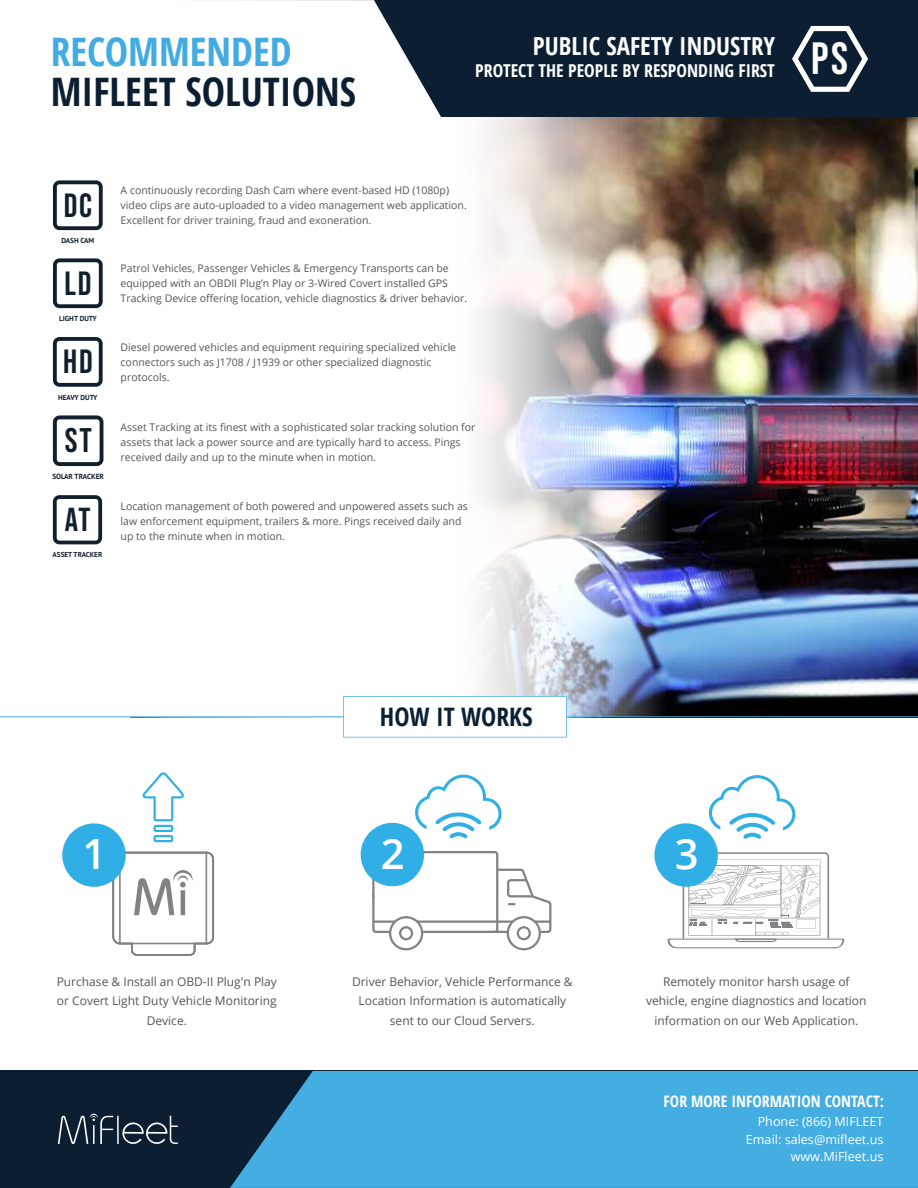
<style>
.page{position:relative;width:918px;height:1188px;background:#fff}
.page>*{position:absolute;margin:0;border:0;box-sizing:border-box;transform-origin:0 0}
.t1{font:45.15px "Bebas Neue";color:#fff}
.t2{font:600 41.85px "Open Sans";color:#fff}
.t3{font:700 condensed 39.3px "Open Sans";color:#0c1f32}
.t4{font:700 condensed 39.3px "Open Sans";color:#42ace2}
.t5{font:34.2px "Bebas Neue";color:#121f2d}
.t6{font:33.6px "Bebas Neue";color:#101f2f}
.t7{font:33.3px "Bebas Neue";color:#121f2d}
.t8{font:700 condensed 25.5px "Open Sans";color:#0b2033}
.t9{font:700 condensed 24.9px "Open Sans";color:#fff}
.t10{font:700 condensed 17.7px "Open Sans";color:#fff}
.t11{font:700 condensed 15.75px "Open Sans";color:#fff}
.t12{font:12.6px/17.4px "Open Sans";color:#fff;text-align:right}
.t13{font:12px/19.5px "Open Sans";color:#555554;text-align:center}
.t14{font:10.5px/15px "Open Sans";color:#555554}
.t15{font:700 7.35px "PT Sans";color:#121f2d}
.t16{font:700 7.2px "PT Sans";color:#101f2f}
.t17{font:700 7.2px "PT Sans";color:#121f2d}
</style>
<div class="page">
<div style="left:0;top:1071px;width:918px;height:117px;background:#0c1f32"></div>
<svg style="left:230px;top:1071px;width:688px;height:117px;fill:#44ade2"></svg>
<svg style="left:58px;top:1114px;width:55px;height:30px"></svg>
<hr style="left:117px;top:1116px;width:2px;height:28px;background:#fff">
<svg style="left:122px;top:1116px;width:56px;height:28px"></svg>
<img style="left:52px;top:117px;width:864px;height:599px">
<svg style="left:53px;top:258px;width:50px;height:50px"></svg>
<svg style="left:53px;top:337px;width:50px;height:50px"></svg>
<svg style="left:53px;top:415px;width:50px;height:51px"></svg>
<svg style="left:53px;top:495px;width:49px;height:49px"></svg>
<svg style="left:53px;top:180px;width:50px;height:50px"></svg>
<hr style="left:0;top:716px;width:918px;height:1px;background:#45ade2">
<svg style="left:343px;top:696px;width:224px;height:42px"></svg>
<svg style="left:667px;top:852px;width:178px;height:96px"></svg>
<svg style="left:709px;top:775px;width:86px;height:64px"></svg>
<div style="left:654px;top:823px;width:64px;height:64px;background:#2fafe5;border-radius:50%"></div>
<div style="left:507px;top:916px;width:34px;height:34px;border:2px solid #808285;border-radius:50%"></div>
<div style="left:517px;top:926px;width:14px;height:14px;border:2px solid #808285;border-radius:50%"></div>
<div style="left:389px;top:916px;width:34px;height:34px;border:2px solid #808285;border-radius:50%"></div>
<div style="left:399px;top:926px;width:14px;height:14px;border:2px solid #808285;border-radius:50%"></div>
<svg style="left:371px;top:851px;width:181px;height:83px"></svg>
<svg style="left:415px;top:775px;width:87px;height:64px"></svg>
<div style="left:361px;top:823px;width:63px;height:63px;background:#2fafe5;border-radius:50%"></div>
<svg style="left:112px;top:852px;width:102px;height:104px"></svg>
<svg style="left:142px;top:772px;width:42px;height:70px"></svg>
<div style="left:62px;top:823px;width:64px;height:64px;background:#2fafe5;border-radius:50%"></div>
<div style="left:0;top:0;width:918px;height:117px;background:#0c1f32"></div>
<svg style="left:792px;top:26px;width:76px;height:66px"></svg>
<div style="left:0;top:0;width:442px;height:118px;background:#fff"></div>
<h3 class="t4" style="left:51px;top:24px;width:242px">RECOMMENDED</h3>
<h3 class="t3" style="left:51px;top:64px;width:307px">MIFLEET SOLUTIONS</h3>
<h3 class="t9" style="left:533px;top:29px;width:244px">PUBLIC SAFETY INDUSTRY</h3>
<h3 class="t10" style="left:475px;top:59px;width:301px">PROTECT THE PEOPLE BY RESPONDING FIRST</h3>
<h3 class="t6" style="left:64px;top:186px;width:30px">DC</h3>
<p class="t16" style="left:61px;top:236px;width:34px">DASH CAM</p>
<p class="t14" style="left:121px;top:182px;width:348px">A continuously recording Dash Cam where event-based HD (1080p) video clips are auto-uploaded to a video management web application.<br>Excellent for driver training, fraud and exoneration.</p>
<h3 class="t6" style="left:65px;top:264px;width:28px">LD</h3>
<p class="t16" style="left:59px;top:314px;width:39px">LIGHT DUTY</p>
<h3 class="t6" style="left:63px;top:343px;width:31px">HD</h3>
<p class="t16" style="left:58px;top:393px;width:41px">HEAVY DUTY</p>
<h3 class="t5" style="left:65px;top:421px;width:28px">ST</h3>
<p class="t15" style="left:52px;top:472px;width:53px">SOLAR TRACKER</p>
<h3 class="t7" style="left:65px;top:501px;width:27px">AT</h3>
<p class="t17" style="left:53px;top:550px;width:51px">ASSET TRACKER</p>
<p class="t14" style="left:121px;top:260px;width:348px">Patrol Vehicles, Passenger Vehicles &amp; Emergency Transports can be equipped with an OBDII Plug’n Play or 3-Wired Covert installed GPS<br>Tracking Device offering location, vehicle diagnostics &amp; driver behavior.</p>
<p class="t14" style="left:121px;top:340px;width:337px">Diesel powered vehicles and equipment requiring specialized vehicle connectors such as J1708 / J1939 or other specialized diagnostic protocols.</p>
<p class="t14" style="left:121px;top:419px;width:356px">Asset Tracking at its finest with a sophisticated solar tracking solution for assets that lack a power source and are typically hard to access. Pings received daily and up to the minute when in motion.</p>
<p class="t14" style="left:121px;top:499px;width:349px">Location management of both powered and unpowered assets such as law enforcement equipment, trailers &amp; more. Pings received daily and up to the minute when in motion.</p>
<h1 class="t1" style="left:811px;top:33px;width:38px">PS</h1>
<h2 class="t2" style="left:83px;top:825px;width:25px">1</h2>
<h3 class="t8" style="left:380px;top:699px;width:154px">HOW IT WORKS</h3>
<h2 class="t2" style="left:381px;top:825px;width:25px">2</h2>
<h2 class="t2" style="left:675px;top:825px;width:25px">3</h2>
<p class="t13" style="left:57px;top:971px;width:222px">Purchase &amp; Install an OBD-II Plug'n Play or Covert Light Duty Vehicle Monitoring<br>Device.</p>
<p class="t13" style="left:352px;top:971px;width:222px">Driver Behavior, Vehicle Performance &amp;<br>Location Information is automatically sent to our Cloud Servers.</p>
<p class="t13" style="left:646px;top:971px;width:222px">Remotely monitor harsh usage of vehicle, engine diagnostics and location information on our Web Application.</p>
<h3 class="t11" style="left:664px;top:1091px;width:222px">FOR MORE INFORMATION CONTACT:</h3>
<p class="t12" style="left:746px;top:1113px;width:139px">Phone: (866) MIFLEET<br>Email: sales@mifleet.us www.MiFleet.us</p>
</div>
